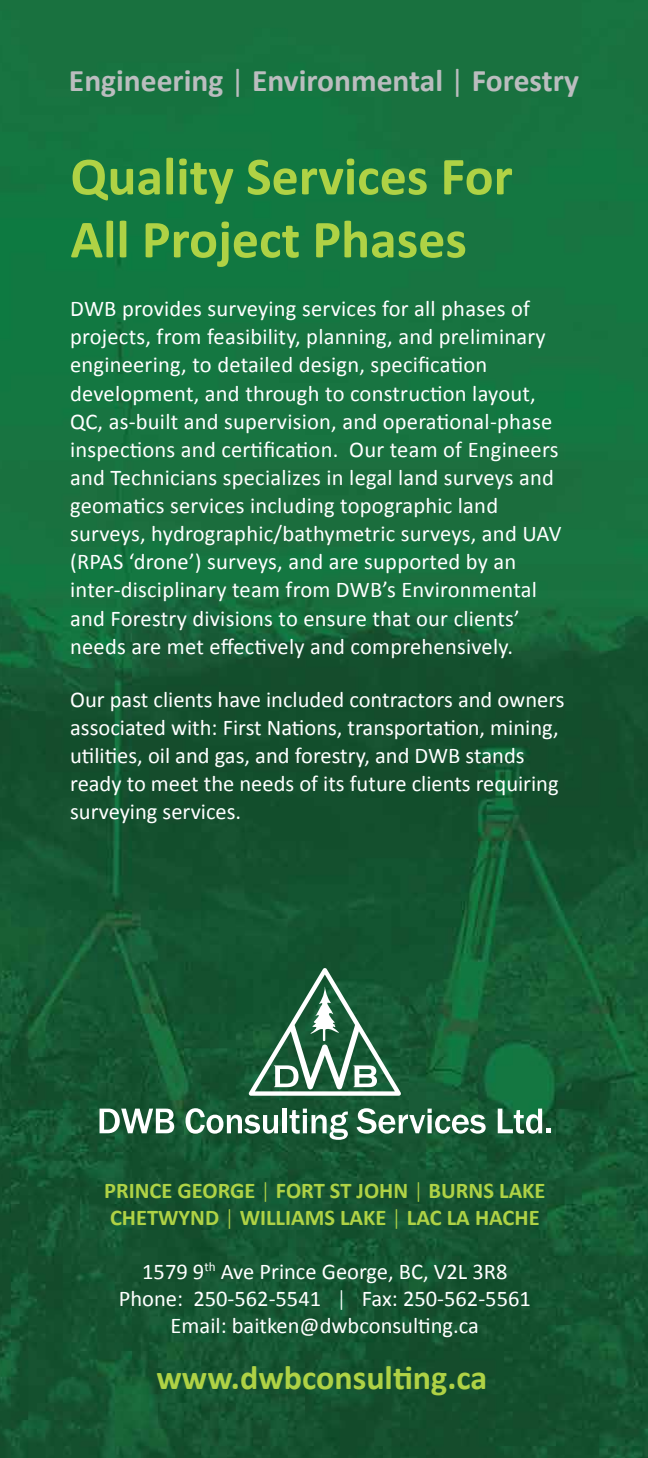
<style>
.page{position:relative;width:648px;height:1458px;background:#fff}
.page>*{position:absolute;margin:0;border:0;box-sizing:border-box;transform-origin:0 0}
.t1{font:700 54px/63px "Calibri";color:#afd245}
.t2{font:700 33.98px "Calibri";color:#afd245}
.t3{font:700 31.5px "Calibri";color:#bbbdbf}
.t4{font:22.5px/28.1px "Calibri";letter-spacing:.01em;color:#fff}
.t5{font:700 22.5px/27px "Calibri";color:#afd245}
.s1{font-weight:400}
.s2{font-weight:300}
</style>
<div class="page">
<img style="left:0;top:0;width:648px;height:1458px">
<svg style="left:249px;top:968px;width:152px;height:128px"></svg>
<svg style="left:100px;top:1109px;width:74px;height:24px"></svg>
<svg style="left:186px;top:1108px;width:92px;height:26px"></svg>
<hr style="left:283px;top:1109px;width:4px;height:24px;background:#fff">
<svg style="left:289px;top:1109px;width:59px;height:31px"></svg>
<svg style="left:357px;top:1108px;width:129px;height:26px"></svg>
<svg style="left:498px;top:1109px;width:53px;height:25px"></svg>
<h3 class="t3" style="left:69px;top:61px;width:511px">Engineering <span class="s1">|</span> Environmental <span class="s1">|</span> Forestry</h3>
<h1 class="t1" style="left:70px;top:142px;width:444px">Quality Services For<br>All Project Phases</h1>
<p class="t4" style="left:70px;top:295px;width:493px">DWB provides surveying services for all phases of projects, from feasibility, planning, and preliminary engineering, to detailed design, specification development, and through to construction layout, QC, as-built and supervision, and operational-phase inspections and certification. Our team of Engineers and Technicians specializes in legal land surveys and geomatics services including topographic land surveys, hydrographic/bathymetric surveys, and UAV (RPAS ‘drone’) surveys, and are supported by an inter-disciplinary team from DWB’s Environmental and Forestry divisions to ensure that our clients’ needs are met effectively and comprehensively.</p>
<p class="t4" style="left:70px;top:685px;width:496px">Our past clients have included contractors and owners associated with: First Nations, transportation, mining, utilities, oil and gas, and forestry, and DWB stands ready to meet the needs of its future clients requiring surveying services.</p>
<p class="t5" style="left:104px;top:1176px;width:443px">PRINCE GEORGE <span class="s2">|</span> FORT ST JOHN <span class="s2">|</span> BURNS LAKE<br>CHETWYND <span class="s2">|</span> WILLIAMS LAKE <span class="s2">|</span> LAC LA HACHE</p>
<p class="t4" style="left:119px;top:1258px;width:414px;line-height:27px;text-align:center">1579 9<sup>th</sup> Ave Prince George, BC, V2L 3R8<br>Phone: 250-562-5541 <span class="s2">|</span> Fax: 250-562-5561<br>Email: baitken@dwbconsulting.ca</p>
<h2 class="t2" style="left:156px;top:1356px;width:333px">www.dwbconsulting.ca</h2>
</div>
